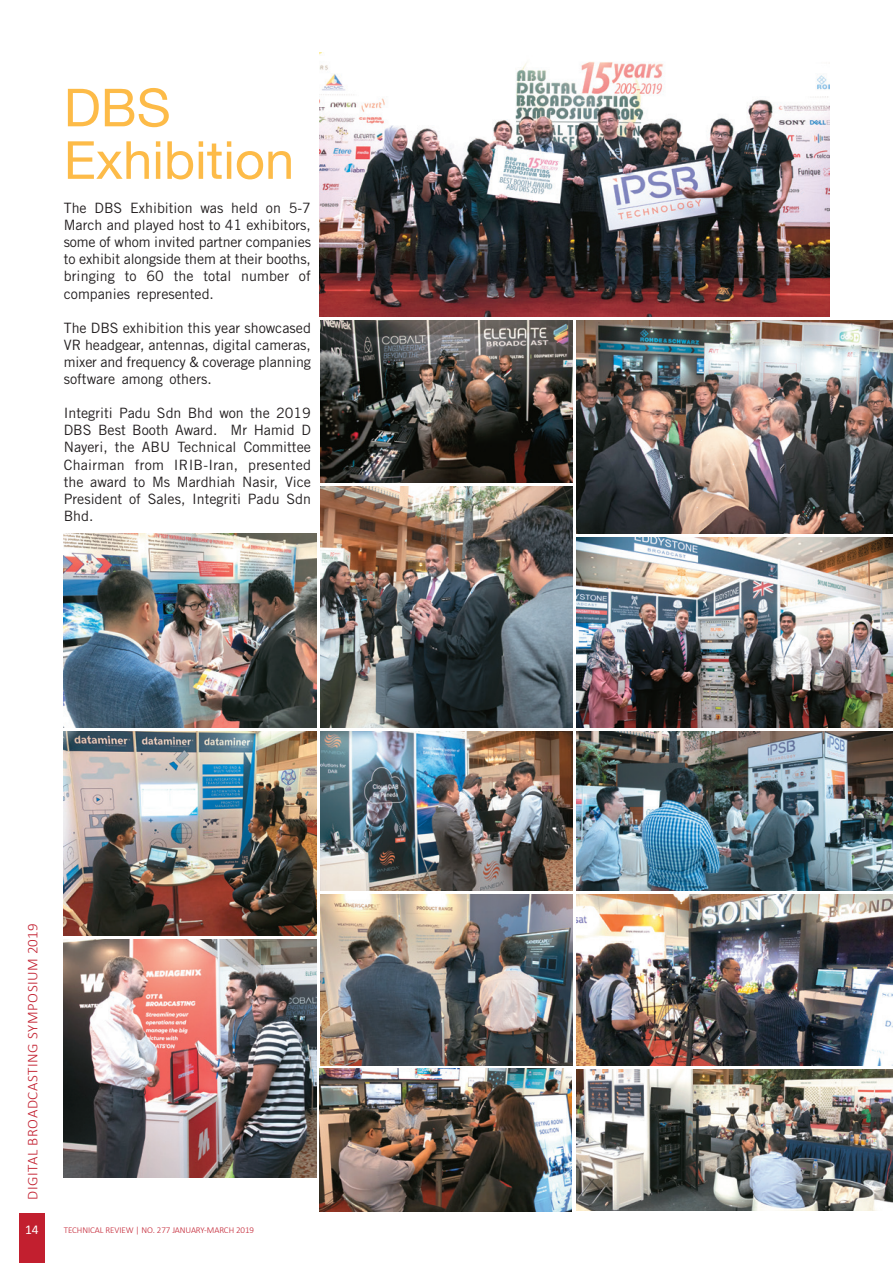
<style>
.page{position:relative;width:893px;height:1263px;background:#fff}
.page>*{position:absolute;margin:0;border:0;box-sizing:border-box;transform-origin:0 0}
.t1{font:52.5px/52.5px "Helvetica Neue";color:#fdbb48}
.t2{font:300 15px "Calibri";letter-spacing:.04em;color:#c21f2f}
.t3{font:14.25px/17.1px "Trade Gothic";color:#231f20;text-align:justify}
.t4{font:13.5px "Calibri";color:#fff}
.t5{font:300 9px "Calibri";letter-spacing:-.01em;color:#c21f2f}
</style>
<div class="page">
<div style="left:19px;top:1213px;width:26px;height:50px;background:#c21f2f"></div>
<img style="left:577px;top:321px;width:316px;height:213px">
<img style="left:320px;top:321px;width:253px;height:162px">
<img style="left:320px;top:487px;width:253px;height:240px">
<img style="left:577px;top:537px;width:316px;height:190px">
<img style="left:64px;top:534px;width:252px;height:193px">
<img style="left:64px;top:731px;width:252px;height:204px">
<img style="left:577px;top:731px;width:316px;height:159px">
<img style="left:320px;top:731px;width:253px;height:159px">
<img style="left:577px;top:895px;width:316px;height:170px">
<img style="left:320px;top:895px;width:253px;height:170px">
<img style="left:320px;top:52px;width:510px;height:265px">
<img style="left:577px;top:1069px;width:316px;height:142px">
<img style="left:64px;top:939px;width:252px;height:239px">
<img style="left:320px;top:1068px;width:252px;height:143px">
<h1 class="t1" style="left:64px;top:81px;width:232px">DBS<br>Exhibition</h1>
<p class="t3" style="left:64px;top:199px;width:249px">The DBS Exhibition was held on 5-7<br>March and played host to 41 exhibitors, some of whom invited partner companies to exhibit alongside them at their booths, bringing to 60 the total number of companies represented.</p>
<p class="t3" style="left:64px;top:319px;width:249px">The DBS exhibition this year showcased VR headgear, antennas, digital cameras, mixer and frequency &amp; coverage planning software among others.</p>
<p class="t3" style="left:64px;top:404px;width:249px">Integriti Padu Sdn Bhd won the 2019<br>DBS Best Booth Award. Mr Hamid D Nayeri, the ABU Technical Committee Chairman from IRIB-Iran, presented the award to Ms Mardhiah Nasir, Vice President of Sales, Integriti Padu Sdn Bhd.</p>
<p class="t2" style="left:26px;top:1200px;width:278px;rotate:-90deg">DIGITAL BROADCASTING SYMPOSIUM 2019</p>
<p class="t4" style="left:25px;top:1221px;width:15px">14</p>
<p class="t5" style="left:64px;top:1226px;width:192px">TECHNICAL REVIEW | NO. 277 JANUARY-MARCH 2019</p>
</div>
